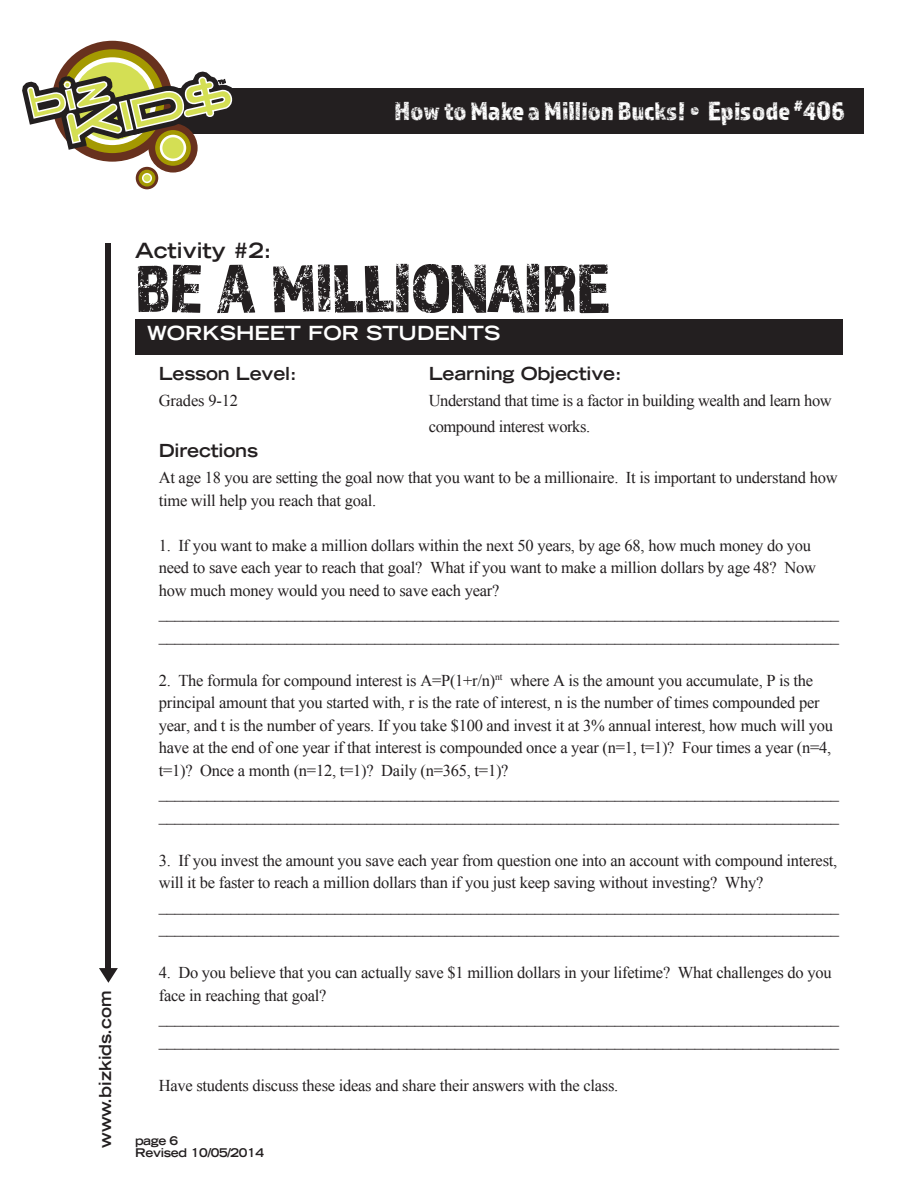
<style>
.page{position:relative;width:918px;height:1188px;background:#fff}
.page>*{position:absolute;margin:0;border:0;box-sizing:border-box;transform-origin:0 0}
.t1{font:70.5px "Almaq Rough";letter-spacing:-.025em;color:#231f20}
.t2{font:27px "Almaq Rough";color:#fff}
.t3{font:700 expanded 21px "Trade Gothic LT Std";color:#231f20}
.t4{font:700 expanded 19.5px "Trade Gothic LT Std";color:#fff}
.SUBHEAD{font:700 expanded 18px "Trade Gothic LT Std";letter-spacing:-.01em;color:#231f20}
.SUBHEAD-2{font:16.5px/22.5px "Times New Roman";letter-spacing:-.015em;color:#231f20}
.t5{font:700 expanded 16.5px "Trade Gothic LT Std";color:#231f20}
.t6{font:700 expanded 12px/12px "Trade Gothic LT Std";letter-spacing:-.025em;color:#231f20}
</style>
<div class="page">
<div style="left:99px;top:88px;width:765px;height:45px;background:#231f20"></div>
<div style="left:106px;top:243px;width:5px;height:730px;background:#231f20"></div>
<svg style="left:99px;top:968px;width:19px;height:15px"></svg>
<svg style="left:22px;top:40px;width:215px;height:150px"></svg>
<div style="left:136px;top:320px;width:707px;height:35px;background:#231f20"></div>
<h2 class="t2" style="left:395px;top:95px;width:452px">How to Make a Million Bucks! • Episode <sup>#</sup>406</h2>
<p class="t5" style="left:95px;top:1148px;width:159px;rotate:-90deg">www.bizkids.com</p>
<p class="t3" style="left:135px;top:237px;width:138px">Activity #2:</p>
<p class="t1" style="left:135px;top:246px;width:476px">BE A MILLIONAIRE</p>
<p class="t4" style="left:147px;top:321px;width:355px">WORKSHEET FOR STUDENTS</p>
<p class="SUBHEAD" style="left:159px;top:362px;width:139px">Lesson Level:</p>
<p class="SUBHEAD" style="left:429px;top:362px;width:194px">Learning Objective:</p>
<p class="SUBHEAD-2" style="left:159px;top:389px;width:81px">Grades 9-12</p>
<p class="SUBHEAD-2" style="left:429px;top:389px;width:404px">Understand that time is a factor in building wealth and learn how</p>
<p class="SUBHEAD-2" style="left:429px;top:415px;width:163px">compound interest works.</p>
<p class="SUBHEAD" style="left:159px;top:439px;width:101px">Directions</p>
<p class="SUBHEAD-2" style="left:159px;top:466px;width:680px">At age 18 you are setting the goal now that you want to be a millionaire. It is important to understand how time will help you reach that goal.</p>
<p class="SUBHEAD-2" style="left:159px;top:534px;width:659px">1. If you want to make a million dollars within the next 50 years, by age 68, how much money do you need to save each year to reach that goal? What if you want to make a million dollars by age 48? Now how much money would you need to save each year?</p>
<p class="SUBHEAD-2" style="left:159px;top:601px;width:682px">_____________________________________________________________________________________</p>
<p class="SUBHEAD-2" style="left:159px;top:624px;width:682px">_____________________________________________________________________________________</p>
<p class="SUBHEAD-2" style="left:159px;top:669px;width:676px">2. The formula for compound interest is A=P(1+r/n)<sup>nt</sup> where A is the amount you accumulate, P is the principal amount that you started with, r is the rate of interest, n is the number of times compounded per year, and t is the number of years. If you take $100 and invest it at 3% annual interest, how much will you have at the end of one year if that interest is compounded once a year (n=1, t=1)? Four times a year (n=4, t=1)? Once a month (n=12, t=1)? Daily (n=365, t=1)?</p>
<p class="SUBHEAD-2" style="left:159px;top:781px;width:682px">_____________________________________________________________________________________</p>
<p class="SUBHEAD-2" style="left:159px;top:804px;width:682px">_____________________________________________________________________________________</p>
<p class="SUBHEAD-2" style="left:159px;top:849px;width:680px">3. If you invest the amount you save each year from question one into an account with compound interest, will it be faster to reach a million dollars than if you just keep saving without investing? Why?</p>
<p class="SUBHEAD-2" style="left:159px;top:894px;width:682px">_____________________________________________________________________________________</p>
<p class="SUBHEAD-2" style="left:159px;top:916px;width:682px">_____________________________________________________________________________________</p>
<p class="SUBHEAD-2" style="left:159px;top:961px;width:674px">4. Do you believe that you can actually save $1 million dollars in your lifetime? What challenges do you face in reaching that goal?</p>
<p class="SUBHEAD-2" style="left:159px;top:1006px;width:682px">_____________________________________________________________________________________</p>
<p class="SUBHEAD-2" style="left:159px;top:1029px;width:682px">_____________________________________________________________________________________</p>
<p class="SUBHEAD-2" style="left:159px;top:1074px;width:461px">Have students discuss these ideas and share their answers with the class.</p>
<p class="t6" style="left:135px;top:1135px;width:131px">page 6<br>Revised 10/05/2014</p>
</div>
